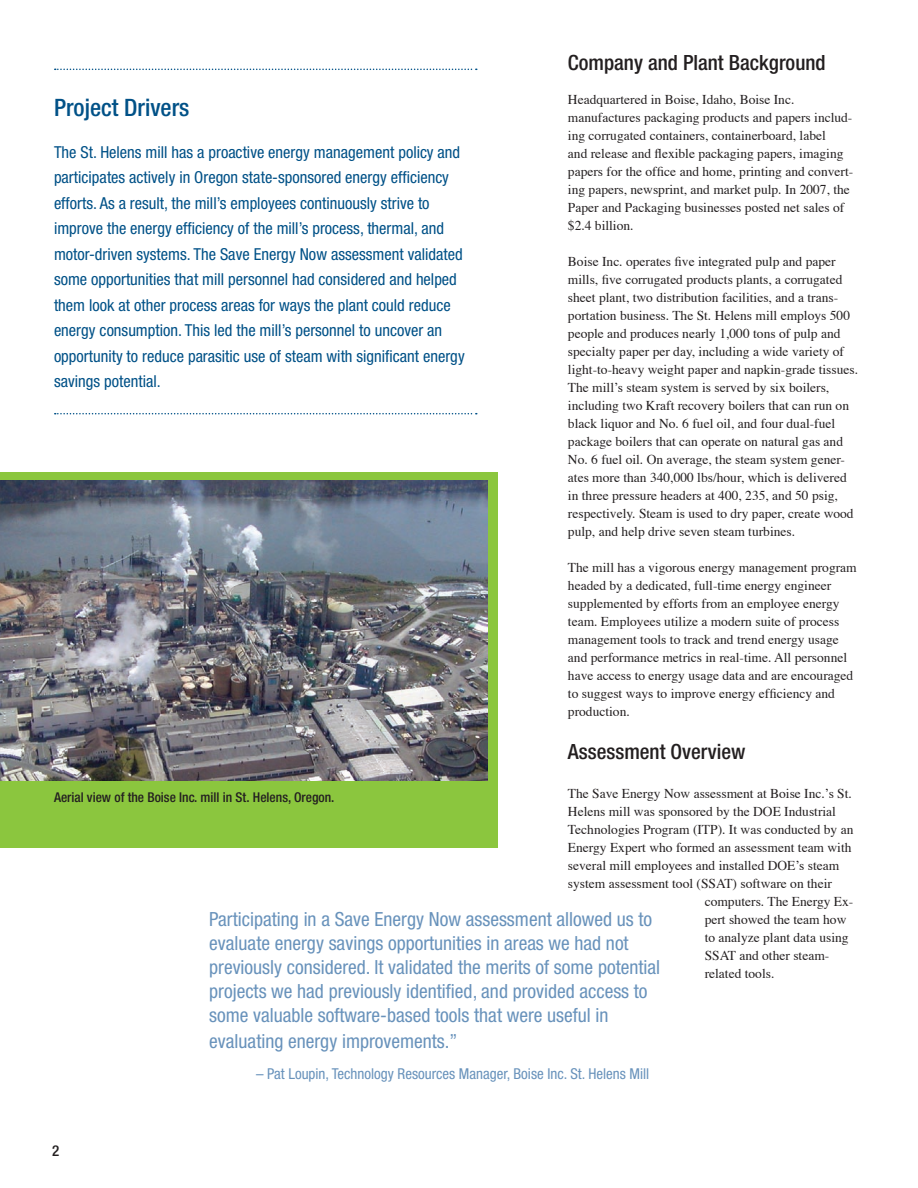
<style>
.page{position:relative;width:918px;height:1188px;background:#fff}
.page>*{position:absolute;margin:0;border:0;box-sizing:border-box;transform-origin:0 0}
.subtitles{font:500 condensed 24px "Helvetica Neue LT Std";color:#005187}
.subtitles-2{font:500 condensed 21px "Helvetica Neue LT Std";color:#231f20}
.body_text{font:500 condensed 21px "Helvetica Neue LT Std";color:#231f20}
.pull_quotes{font:condensed 19.5px/24px "Helvetica Neue LT Std";color:#6892bb}
.body_text-2{font:condensed 16.5px/25.5px "Helvetica Neue LT Std";color:#005187}
.pull_quotes-2{font:condensed 15px "Helvetica Neue LT Std";color:#6892bb}
.side_bullets{font:500 condensed 15px "Helvetica Neue LT Std";color:#231f20}
.body_text-3{font:13.5px/18px "Times";color:#231f20}
.captions{font:500 condensed 13.5px "Helvetica Neue LT Std";color:#231f20}
</style>
<div class="page">
<div style="left:0;top:472px;width:498px;height:376px;background:#8bc63e"></div>
<img style="left:0;top:480px;width:488px;height:300px">
<svg style="left:55px;top:69px;width:422px;height:1px"></svg>
<svg style="left:55px;top:413px;width:422px;height:1px"></svg>
<p class="subtitles-2" style="left:568px;top:50px;width:259px">Company and Plant Background</p>
<p class="body_text-3" style="left:568px;top:89px;width:228px">Headquartered in Boise, Idaho, Boise Inc.</p>
<p class="body_text-3" style="left:568px;top:107px;width:287px">manufactures packaging products and papers includ&shy;ing corrugated containers, containerboard, label<br>and release and flexible packaging papers, imaging papers for the office and home, printing and convert&shy;ing papers, newsprint, and market pulp. In 2007, the Paper and Packaging businesses posted net sales of $2.4 billion.</p>
<p class="body_text-3" style="left:568px;top:251px;width:292px">Boise Inc. operates five integrated pulp and paper mills, five corrugated products plants, a corrugated sheet plant, two distribution facilities, and a trans&shy;portation business. The St. Helens mill employs 500 people and produces nearly 1,000 tons of pulp and specialty paper per day, including a wide variety of light-to-heavy weight paper and napkin-grade tissues.<br>The mill’s steam system is served by six boilers, including two Kraft recovery boilers that can run on black liquor and No. 6 fuel oil, and four dual-fuel package boilers that can operate on natural gas and No. 6 fuel oil. On average, the steam system gener&shy;ates more than 340,000 lbs/hour, which is delivered in three pressure headers at 400, 235, and 50 psig, respectively. Steam is used to dry paper, create wood pulp, and help drive seven steam turbines.</p>
<p class="body_text-3" style="left:568px;top:557px;width:290px">The mill has a vigorous energy management program headed by a dedicated, full-time energy engineer supplemented by efforts from an employee energy team. Employees utilize a modern suite of process management tools to track and trend energy usage and performance metrics in real-time. All personnel have access to energy usage data and are encouraged to suggest ways to improve energy efficiency and production.</p>
<p class="body_text" style="left:568px;top:739px;width:179px">Assessment Overview</p>
<p class="body_text-3" style="left:568px;top:783px;width:285px">The Save Energy Now assessment at Boise Inc.’s St.</p>
<p class="body_text-3" style="left:568px;top:801px;width:270px">Helens mill was sponsored by the DOE Industrial</p>
<p class="body_text-3" style="left:568px;top:819px;width:287px">Technologies Program (ITP). It was conducted by an</p>
<p class="body_text-3" style="left:568px;top:837px;width:285px">Energy Expert who formed an assessment team with</p>
<p class="body_text-3" style="left:568px;top:855px;width:273px">several mill employees and installed DOE’s steam</p>
<p class="body_text-3" style="left:568px;top:873px;width:265px">system assessment tool (SSAT) software on their</p>
<p class="body_text-3" style="left:705px;top:891px;width:150px">computers. The Energy Ex-</p>
<p class="body_text-3" style="left:705px;top:909px;width:143px">pert showed the team how</p>
<p class="body_text-3" style="left:705px;top:927px;width:145px">to analyze plant data using</p>
<p class="body_text-3" style="left:705px;top:945px;width:126px">SSAT and other steam-</p>
<p class="body_text-3" style="left:705px;top:963px;width:71px">related tools.</p>
<p class="subtitles" style="left:54px;top:93px;width:137px">Project Drivers</p>
<p class="body_text-2" style="left:54px;top:139px;width:408px">The St. Helens mill has a proactive energy management policy and participates actively in Oregon state-sponsored energy efficiency</p>
<p class="body_text-2" style="left:54px;top:190px;width:412px">efforts. As a result, the mill’s employees continuously strive to improve the energy efficiency of the mill’s process, thermal, and motor-driven systems. The Save Energy Now assessment validated some opportunities that mill personnel had considered and helped them look at other process areas for ways the plant could reduce energy consumption. This led the mill’s personnel to uncover an opportunity to reduce parasitic use of steam with significant energy savings potential.</p>
<p class="captions" style="left:54px;top:789px;width:282px">Aerial view of the Boise Inc. mill in St. Helens, Oregon.</p>
<p class="pull_quotes" style="left:209px;top:907px;width:445px">Participating in a Save Energy Now assessment allowed us to evaluate energy savings opportunities in areas we had not</p>
<p class="pull_quotes" style="left:209px;top:955px;width:452px">previously considered. It validated the merits of some potential projects we had previously identified, and provided access to some valuable software-based tools that were useful in</p>
<p class="pull_quotes" style="left:209px;top:1029px;width:250px">evaluating energy improvements.”</p>
<p class="pull_quotes-2" style="left:256px;top:1065px;width:395px">– Pat Loupin, Technology Resources Manager, Boise Inc. St. Helens Mill</p>
<p class="side_bullets" style="left:52px;top:1142px;width:9px">2</p>
</div>
